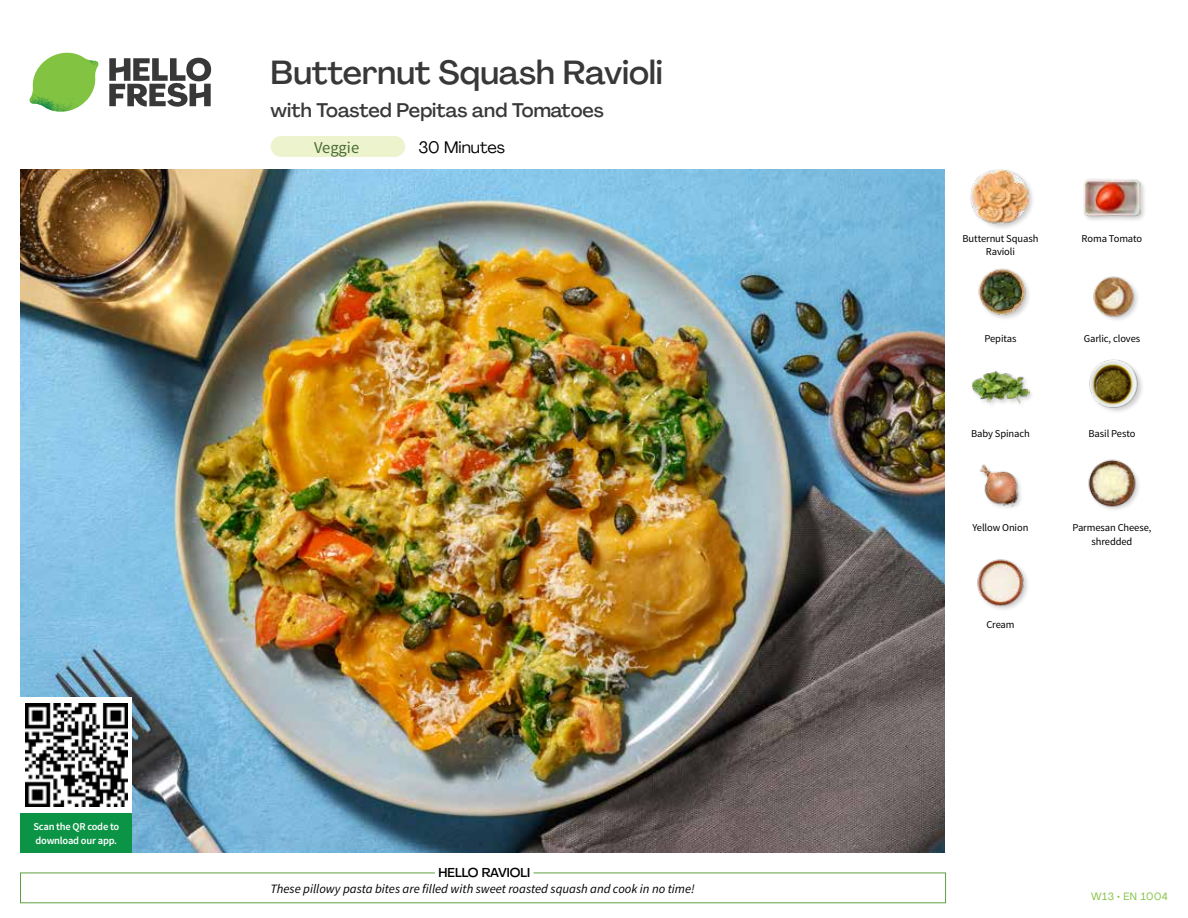
<style>
.page{position:relative;width:1188px;height:918px;background:#fff}
.page>*{position:absolute;margin:0;border:0;box-sizing:border-box;transform-origin:0 0}
.t1{font:500 33px "Agrandir";color:#383839}
.t2{font:500 19.5px "Agrandir";color:#383839}
.t3{font:16.5px "Agrandir";color:#000}
.t4{font:16.5px "Source Sans Pro";color:#476b32}
.t5{font:italic 12.75px "Source Sans Pro";color:#000}
.t6{font:500 12.75px "Agrandir";color:#000}
.t7{font:10.5px/13.5px "Source Sans Pro";letter-spacing:-.01em;color:#000;text-align:center}
.t8{font:600 10.5px/13.5px "Source Sans Pro";letter-spacing:-.02em;color:#fff}
.t9{font:10.5px "Agrandir";letter-spacing:.05em;color:#82c341}
</style>
<div class="page">
<svg style="left:109px;top:57px;width:102px;height:50px"></svg>
<svg style="left:34px;top:53px;width:62px;height:40px"></svg>
<img style="left:67px;top:53px;width:32px;height:26px">
<img style="left:33px;top:75px;width:59px;height:11px">
<img style="left:29px;top:79px;width:61px;height:33px">
<img style="left:65px;top:86px;width:27px;height:25px">
<div style="left:20px;top:873px;width:926px;height:30px;border:1px solid #609f43"></div>
<div style="left:435px;top:865px;width:98px;height:15px;background:#fff"></div>
<img style="left:21px;top:170px;width:924px;height:682px">
<div style="left:271px;top:136px;width:134px;height:21px;background:#edf3cd;border-radius:10px"></div>
<div style="left:21px;top:813px;width:111px;height:40px;background:#0b9446"></div>
<div style="left:21px;top:697px;width:111px;height:116px;background:#fff"></div>
<img style="left:25px;top:704px;width:103px;height:102px">
<img style="left:977px;top:559px;width:51px;height:51px">
<img style="left:1088px;top:459px;width:51px;height:51px">
<img style="left:979px;top:464px;width:42px;height:44px">
<img style="left:1089px;top:359px;width:53px;height:53px">
<div style="left:971px;top:369px;width:64px;height:41px;background:#000;opacity:.2"></div>
<img style="left:972px;top:369px;width:57px;height:41px">
<img style="left:1093px;top:276px;width:45px;height:44px">
<img style="left:978px;top:268px;width:51px;height:51px">
<div style="left:1082px;top:178px;width:65px;height:45px;background:#000;opacity:.2"></div>
<img style="left:1083px;top:178px;width:58px;height:45px">
<div style="left:970px;top:168px;width:65px;height:63px;background:#000;opacity:.2"></div>
<img style="left:971px;top:168px;width:58px;height:58px">
<h1 class="t1" style="left:271px;top:52px;width:394px">Butternut Squash Ravioli</h1>
<h2 class="t2" style="left:271px;top:98px;width:335px">with Toasted Pepitas and Tomatoes</h2>
<h3 class="t3" style="left:418px;top:137px;width:88px">30 Minutes</h3>
<h3 class="t4" style="left:314px;top:137px;width:47px">Veggie</h3>
<p class="t8" style="left:33px;top:820px;width:87px">Scan the QR code to download our app.</p>
<p class="t6" style="left:439px;top:864px;width:93px">HELLO RAVIOLI</p>
<p class="t5" style="left:270px;top:881px;width:426px">These pillowy pasta bites are filled with sweet roasted squash and cook in no time!</p>
<p class="t7" style="left:963px;top:232px;width:77px">Butternut Squash<br>Ravioli</p>
<p class="t7" style="left:1082px;top:232px;width:62px">Roma Tomato</p>
<p class="t7" style="left:985px;top:332px;width:33px">Pepitas</p>
<p class="t7" style="left:1084px;top:332px;width:58px">Garlic, cloves</p>
<p class="t7" style="left:971px;top:427px;width:60px">Baby Spinach</p>
<p class="t7" style="left:1089px;top:427px;width:48px">Basil Pesto</p>
<p class="t7" style="left:972px;top:521px;width:57px">Yellow Onion</p>
<p class="t7" style="left:1073px;top:521px;width:80px">Parmesan Cheese, shredded</p>
<p class="t7" style="left:986px;top:618px;width:30px">Cream</p>
<p class="t9" style="left:1091px;top:890px;width:78px">W13 • EN 1004</p>
</div>
